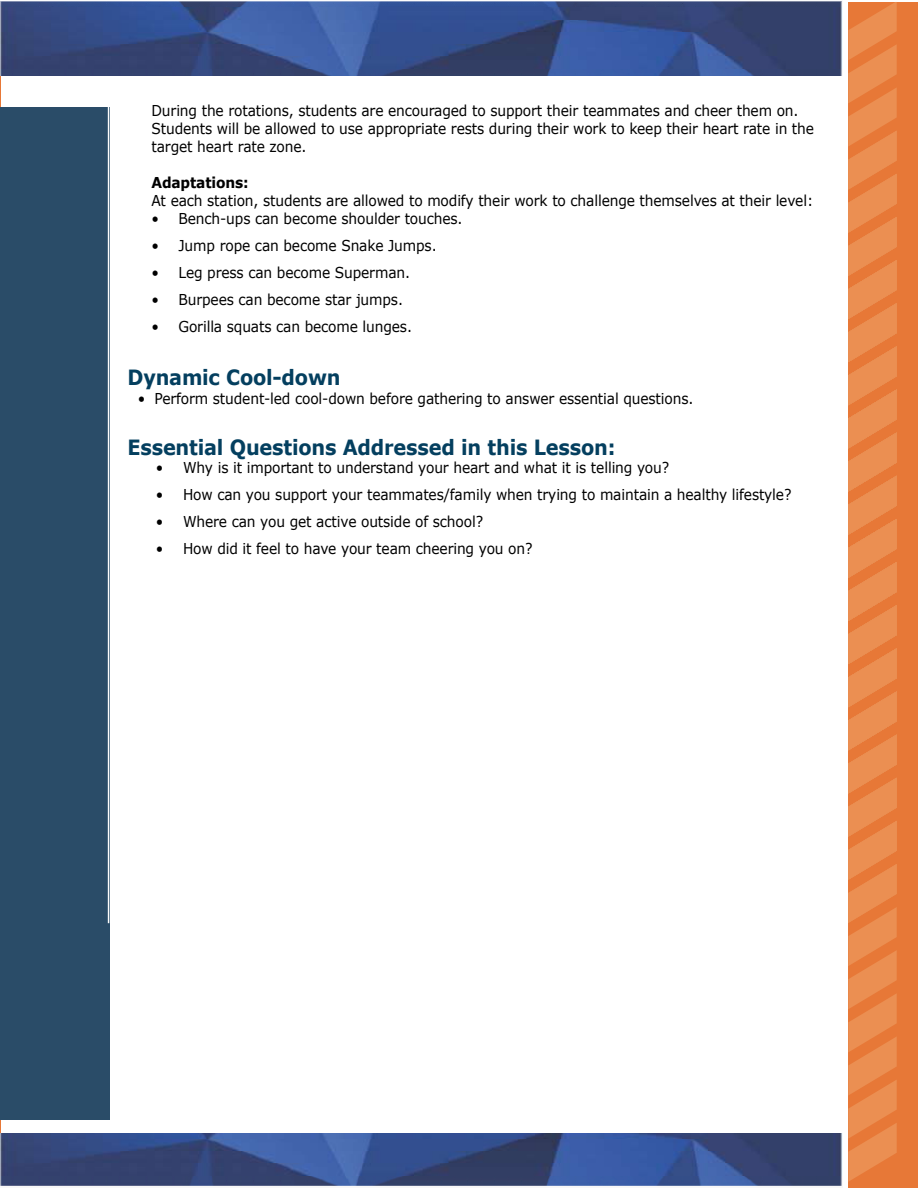
<style>
.page{position:relative;width:918px;height:1188px;background:#fff}
.page>*{position:absolute;margin:0;border:0;box-sizing:border-box;transform-origin:0 0}
.t1{font:700 21px "Verdana";letter-spacing:-.01em;color:#043f5f;scale:.92 1}
.t2{font:15px/18px "Verdana";letter-spacing:-.01em;color:#000;scale:.92 1}
.t3{font:700 15px "Verdana";letter-spacing:-.01em;color:#000;scale:.92 1}
</style>
<div class="page">
<hr style="left:0;top:2px;width:1px;height:1186px;background:#e77837">
<div style="left:848px;top:2px;width:70px;height:1186px;background:#e77837"></div>
<svg style="left:848px;top:2px;width:49px;height:1180px"></svg>
<div style="left:0;top:107px;width:109px;height:1013px;background:#2a4c68"></div>
<hr style="left:108px;top:107px;width:1px;height:816px;background:#fdfdfd">
<img style="left:0;top:1134px;width:843px;height:53px">
<img style="left:0;top:1px;width:842px;height:75px">
<p class="t2" style="left:152px;top:102px;width:722px">During the rotations, students are encouraged to support their teammates and cheer them on.<br>Students will be allowed to use appropriate rests during their work to keep their heart rate in the target heart rate zone.</p>
<p class="t3" style="left:152px;top:172px;width:107px">Adaptations:</p>
<p class="t2" style="left:152px;top:192px;width:721px">At each station, students are allowed to modify their work to challenge themselves at their level:</p>
<p class="t2" style="left:152px;top:210px;width:340px">• Bench-ups can become shoulder touches.</p>
<p class="t2" style="left:152px;top:237px;width:312px">• Jump rope can become Snake Jumps.</p>
<p class="t2" style="left:152px;top:264px;width:283px">• Leg press can become Superman.</p>
<p class="t2" style="left:152px;top:291px;width:275px">• Burpees can become star jumps.</p>
<p class="t2" style="left:152px;top:318px;width:285px">• Gorilla squats can become lunges.</p>
<h1 class="t1" style="left:128px;top:362px;width:233px">Dynamic Cool-down</h1>
<p class="t2" style="left:138px;top:390px;width:605px">• Perform student-led cool-down before gathering to answer essential questions.</p>
<h1 class="t1" style="left:128px;top:432px;width:532px">Essential Questions Addressed in this Lesson:</h1>
<p class="t2" style="left:156px;top:458px;width:559px">• Why is it important to understand your heart and what it is telling you?</p>
<p class="t2" style="left:156px;top:485px;width:692px">• How can you support your teammates/family when trying to maintain a healthy lifestyle?</p>
<p class="t2" style="left:156px;top:512px;width:357px">• Where can you get active outside of school?</p>
<p class="t2" style="left:156px;top:539px;width:411px">• How did it feel to have your team cheering you on?</p>
</div>
